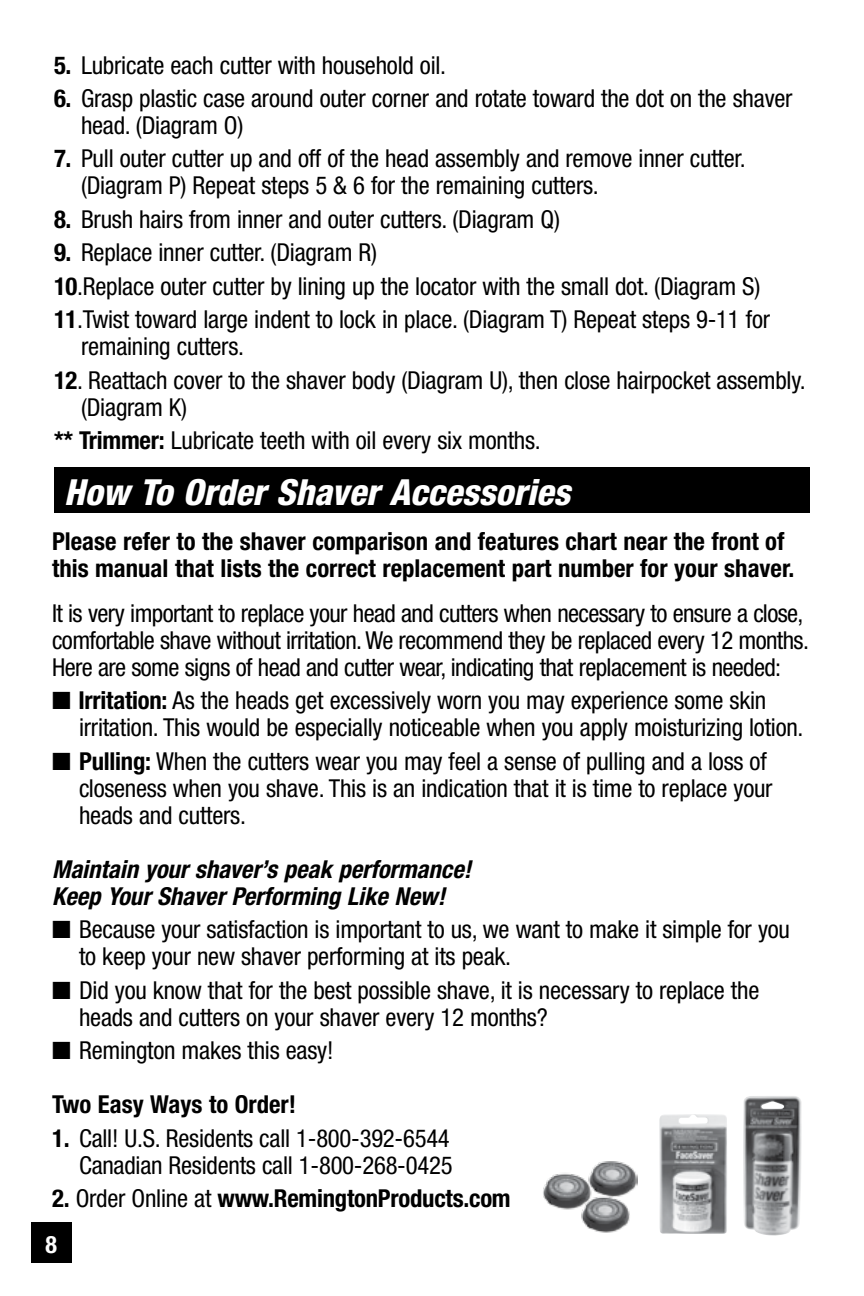
<style>
.page{position:relative;width:864px;height:1296px;background:#fff}
.page>*{position:absolute;margin:0;border:0;box-sizing:border-box;transform-origin:0 0}
.t1{font:italic 800 condensed 36px "Helvetica Neue";color:#fff}
.t2{font:condensed 24.6px/27px "Helvetica Neue";letter-spacing:-.01em;color:#000}
.t3{font:700 condensed 24.6px/27px "Helvetica Neue";color:#000}
.t4{font:italic 700 condensed 24.6px/27px "Helvetica Neue";color:#000}
.t5{font:700 condensed 24px "Helvetica Neue";color:#fff}
.s1{font-weight:700}
.s2{font-weight:400}
</style>
<div class="page">
<div style="left:31px;top:1222px;width:40px;height:41px;background:#000"></div>
<div style="left:54px;top:468px;width:756px;height:45px;background:#000"></div>
<img style="left:743px;top:1096px;width:59px;height:140px">
<img style="left:659px;top:1114px;width:68px;height:120px">
<img style="left:543px;top:1161px;width:95px;height:72px">
<p class="t2" style="left:54px;top:51px;width:394px"><span class="s1">5.</span> Lubricate each cutter with household oil.</p>
<p class="t2" style="left:81px;top:85px;width:713px;text-indent:-27px"><span class="s1">6.</span> Grasp plastic case around outer corner and rotate toward the dot on the shaver head. (Diagram O)</p>
<p class="t2" style="left:81px;top:145px;width:666px;text-indent:-27px"><span class="s1">7.</span> Pull outer cutter up and off of the head assembly and remove inner cutter. (Diagram P) Repeat steps 5 &amp; 6 for the remaining cutters.</p>
<p class="t2" style="left:54px;top:206px;width:508px"><span class="s1">8.</span> Brush hairs from inner and outer cutters. (Diagram Q)</p>
<p class="t2" style="left:54px;top:236px;width:718px;line-height:33.6px"><span class="s1">9.</span> Replace inner cutter. (Diagram R)<br><span class="s1">10</span>.Replace outer cutter by lining up the locator with the small dot. (Diagram S)<br><span class="s1">11</span>.Twist toward large indent to lock in place. (Diagram T) Repeat steps 9-11 for</p>
<p class="t2" style="left:81px;top:333px;width:165px">remaining cutters.</p>
<p class="t2" style="left:81px;top:367px;width:726px;text-indent:-27px"><span class="s1">12</span>. Reattach cover to the shaver body (Diagram U), then close hairpocket assembly. (Diagram K)</p>
<p class="t2" style="left:54px;top:427px;width:488px"><span class="s1">** Trimmer:</span> Lubricate teeth with oil every six months.</p>
<h1 class="t1" style="left:64px;top:470px;width:507px">How To Order Shaver Accessories</h1>
<p class="t3" style="left:52px;top:527px;width:744px">Please refer to the shaver comparison and features chart near the front of this manual that lists the correct replacement part number for your shaver.</p>
<p class="t2" style="left:52px;top:599px;width:758px">It is very important to replace your head and cutters when necessary to ensure a close, comfortable shave without irritation. We recommend they be replaced every 12 months.<br>Here are some signs of head and cutter wear, indicating that replacement is needed:</p>
<p class="t2" style="left:79px;top:687px;width:726px;text-indent:-27px">■ <span class="s1">Irritation:</span> As the heads get excessively worn you may experience some skin irritation. This would be especially noticeable when you apply moisturizing lotion.</p>
<p class="t2" style="left:79px;top:747px;width:695px;text-indent:-27px">■ <span class="s1">Pulling:</span> When the cutters wear you may feel a sense of pulling and a loss of closeness when you shave. This is an indication that it is time to replace your heads and cutters.</p>
<p class="t4" style="left:52px;top:855px;width:421px">Maintain your shaver’s peak performance!<br>Keep Your Shaver Performing Like New!</p>
<p class="t2" style="left:79px;top:916px;width:712px;text-indent:-27px">■ Because your satisfaction is important to us, we want to make it simple for you to keep your new shaver performing at its peak.</p>
<p class="t2" style="left:79px;top:976px;width:682px;text-indent:-27px">■ Did you know that for the best possible shave, it is necessary to replace the heads and cutters on your shaver every 12 months?</p>
<p class="t2" style="left:52px;top:1023px;width:283px;line-height:54px">■ Remington makes this easy!<br><span class="s1">Two Easy Ways to Order!</span></p>
<p class="t2" style="left:52px;top:1124px;width:402px;text-align:right"><span class="s1">1.</span> Call! U.S. Residents call 1-800-392-6544<br>Canadian Residents call 1-800-268-0425</p>
<p class="t3" style="left:52px;top:1185px;width:460px">2. <span class="s2">Order Online at</span> www.RemingtonProducts.com</p>
<p class="t5" style="left:45px;top:1230px;width:13px">8</p>
</div>
